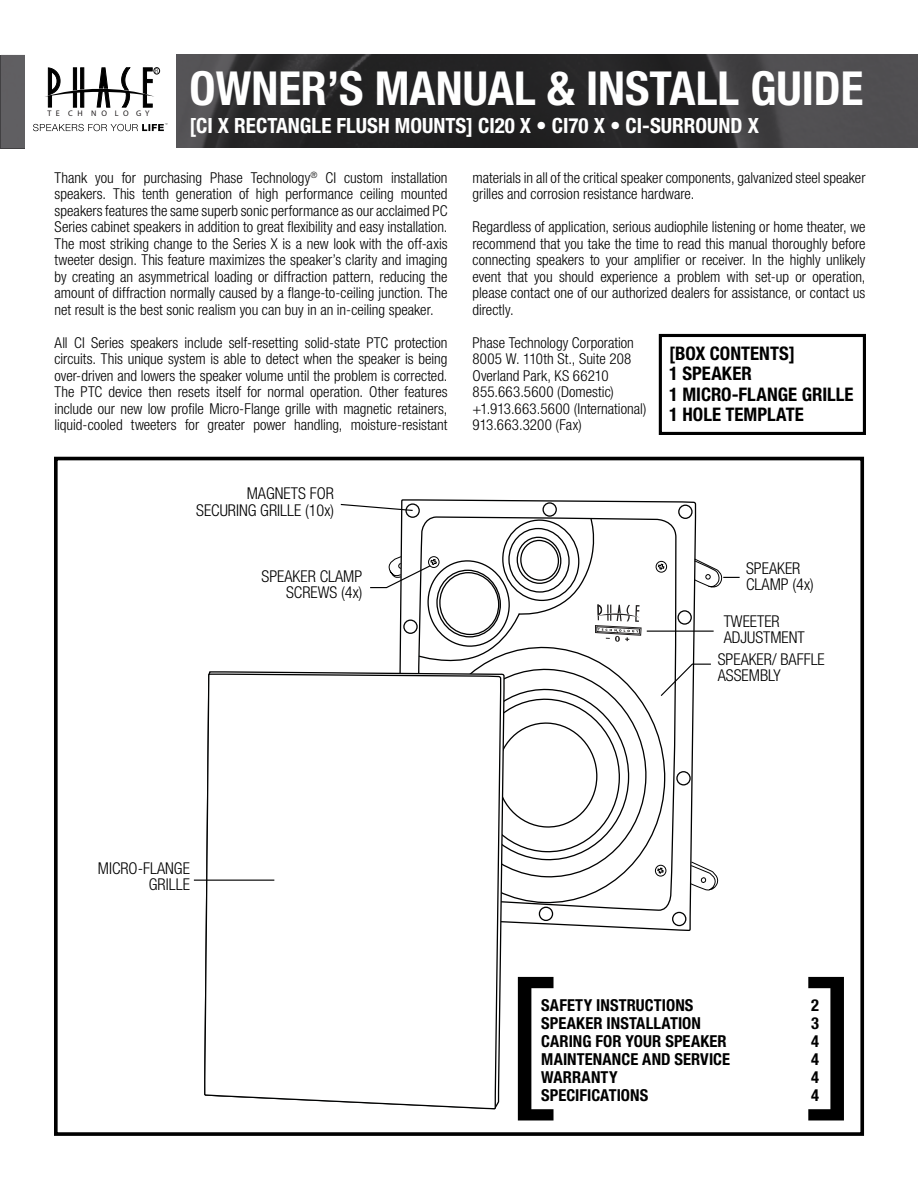
<style>
.page{position:relative;width:918px;height:1188px;background:#fff}
.page>*{position:absolute;margin:0;border:0;box-sizing:border-box;transform-origin:0 0}
.t1{font:700 condensed 46.95px "Helvetica Neue LT Std";color:#fff}
.t2{font:700 condensed 21px "Helvetica Neue LT Std";color:#fff}
.t3{font:700 condensed 18.75px/20.2px "Helvetica Neue LT Std";color:#000}
.t4{font:700 condensed 16.5px "Helvetica Neue LT Std";letter-spacing:.005em;color:#000}
.t5{font:300 condensed 16.35px/16.4px "Helvetica Neue LT Std";color:#000;text-align:right}
.t6{font:300 condensed 15px/16.5px "Helvetica Neue LT Std";color:#000;text-align:justify}
.t7{font:8.1px "Myriad Pro";letter-spacing:.56em;color:#221f20}
.t8{font:300 condensed 6.3px "Helvetica Neue LT Std";color:#000}
.s1{font-weight:400}
</style>
<div class="page">
<svg style="left:176px;top:54px;width:742px;height:93px;background:#323133"></svg>
<div style="left:1px;top:56px;width:24px;height:93px;background:#605f62"></div>
<svg style="left:45px;top:67px;width:110px;height:41px"></svg>
<div style="left:154px;top:67px;width:6px;height:7px;border:1px solid #000;border-radius:50%"></div>
<svg style="left:33px;top:123px;width:134px;height:8px"></svg>
<div style="left:54px;top:457px;width:810px;height:679px;border:4px solid #000"></div>
<svg style="left:808px;top:977px;width:36px;height:143px"></svg>
<svg style="left:542px;top:502px;width:151px;height:425px"></svg>
<svg style="left:723px;top:577px;width:17px;height:1px"></svg>
<svg style="left:416px;top:516px;width:261px;height:620px"></svg>
<svg style="left:505px;top:517px;width:161px;height:388px"></svg>
<svg style="left:505px;top:556px;width:162px;height:321px"></svg>
<svg style="left:505px;top:564px;width:210px;height:133px"></svg>
<svg style="left:203px;top:456px;width:299px;height:654px"></svg>
<hr style="left:194px;top:880px;width:80px;height:1px;background:#000">
<div style="left:659px;top:334px;width:207px;height:101px;border:3px solid #000"></div>
<p class="t8" style="left:155px;top:67px;width:5px">R</p>
<h1 class="t1" style="left:190px;top:60px;width:675px">OWNER’S MANUAL &amp; INSTALL GUIDE</h1>
<p class="t7" style="left:47px;top:109px;width:104px">TE CH NO LO GY</p>
<h2 class="t2" style="left:190px;top:113px;width:571px">[CI X RECTANGLE FLUSH MOUNTS] CI20 X <span class="s1">•</span> CI70 X <span class="s1">•</span> CI-SURROUND X</h2>
<p class="t6" style="left:55px;top:169px;width:395px">Thank you for purchasing Phase Technology<sup>®</sup> CI custom installation speakers. This tenth generation of high performance ceiling mounted speakers features the same superb sonic performance as our acclaimed PC Series cabinet speakers in addition to great flexibility and easy installation.<br>The most striking change to the Series X is a new look with the off-axis tweeter design. This feature maximizes the speaker’s clarity and imaging by creating an asymmetrical loading or diffraction pattern, reducing the amount of diffraction normally caused by a flange-to-ceiling junction. The net result is the best sonic realism you can buy in an in-ceiling speaker.</p>
<p class="t6" style="left:55px;top:334px;width:395px">All CI Series speakers include self-resetting solid-state PTC protection circuits. This unique system is able to detect when the speaker is being over-driven and lowers the speaker volume until the problem is corrected.<br>The PTC device then resets itself for normal operation. Other features include our new low profile Micro-Flange grille with magnetic retainers, liquid-cooled tweeters for greater power handling, moisture-resistant</p>
<p class="t5" style="left:196px;top:485px;width:139px">MAGNETS FOR<br>SECURING GRILLE (10x)</p>
<p class="t6" style="left:473px;top:169px;width:394px">materials in all of the critical speaker components, galvanized steel speaker grilles and corrosion resistance hardware.</p>
<p class="t6" style="left:473px;top:219px;width:395px">Regardless of application, serious audiophile listening or home theater, we recommend that you take the time to read this manual thoroughly before connecting speakers to your amplifier or receiver. In the highly unlikely event that you should experience a problem with set-up or operation, please contact one of our authorized dealers for assistance, or contact us directly.</p>
<p class="t6" style="left:473px;top:334px;width:175px;text-align:left">Phase Technology Corporation<br>8005 W. 110th St., Suite 208<br>Overland Park, KS 66210<br>855.663.5600 (Domestic) +1.913.663.5600 (International)<br>913.663.3200 (Fax)</p>
<p class="t3" style="left:669px;top:343px;width:186px">[BOX CONTENTS]<br>1 SPEAKER<br>1 MICRO-FLANGE GRILLE<br>1 HOLE TEMPLATE</p>
<p class="t5" style="left:98px;top:860px;width:94px">MICRO-FLANGE<br>GRILLE</p>
<p class="t5" style="left:262px;top:568px;width:102px">SPEAKER CLAMP<br>SCREWS (4x)</p>
<p class="t5" style="left:746px;top:560px;width:69px;text-align:left">SPEAKER<br>CLAMP (4x)</p>
<p class="t5" style="left:724px;top:613px;width:83px;text-align:left">TWEETER<br>ADJUSTMENT</p>
<p class="t5" style="left:718px;top:651px;width:109px;text-align:left">SPEAKER/ BAFFLE<br>ASSEMBLY</p>
<p class="t4" style="left:541px;top:995px;width:154px">SAFETY INSTRUCTIONS</p>
<p class="t4" style="left:811px;top:995px;width:9px">2</p>
<p class="t4" style="left:541px;top:1013px;width:161px">SPEAKER INSTALLATION</p>
<p class="t4" style="left:811px;top:1013px;width:9px">3</p>
<p class="t4" style="left:541px;top:1031px;width:187px">CARING FOR YOUR SPEAKER</p>
<p class="t4" style="left:811px;top:1031px;width:9px">4</p>
<p class="t4" style="left:541px;top:1049px;width:190px">MAINTENANCE AND SERVICE</p>
<p class="t4" style="left:811px;top:1049px;width:9px">4</p>
<p class="t4" style="left:541px;top:1067px;width:78px">WARRANTY</p>
<p class="t4" style="left:811px;top:1067px;width:9px">4</p>
<p class="t4" style="left:541px;top:1085px;width:109px">SPECIFICATIONS</p>
<p class="t4" style="left:811px;top:1085px;width:9px">4</p>
</div>
